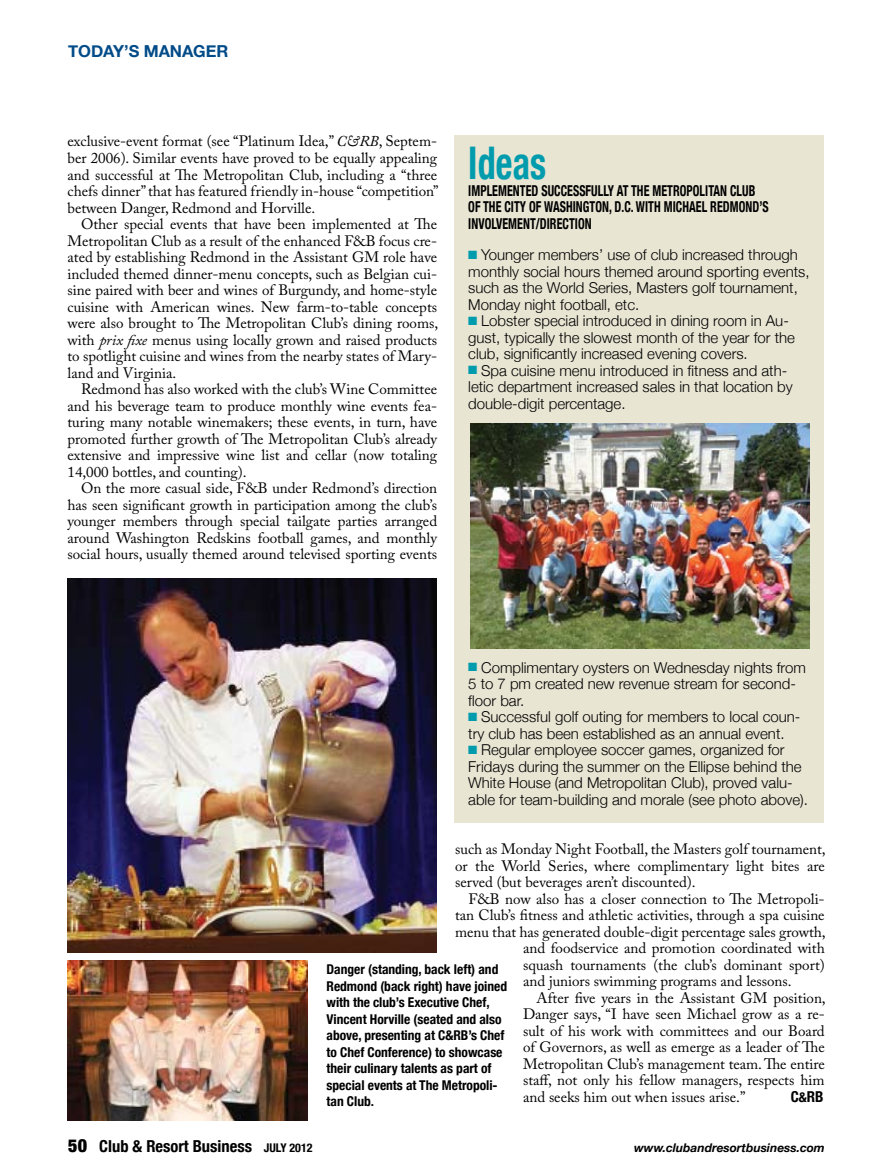
<style>
.page{position:relative;width:878px;height:1175px;background:#fff}
.page>*{position:absolute;margin:0;border:0;box-sizing:border-box;transform-origin:0 0}
.t1{font:700 condensed 45px "Helvetica Neue";letter-spacing:.005em;color:#009cad;scale:.8 1}
.t2{font:700 condensed 16.5px "Helvetica Neue";color:#000}
.t3{font:700 16.5px "Helvetica Neue";letter-spacing:-.005em;color:#004b88}
.t4{font:15px/16.5px "Adobe Caslon Pro";color:#000;text-align:justify}
.t5{font:300 15px/16.5px "Helvetica Neue";color:#000}
.t6{font:700 condensed 15px/16.5px "Helvetica Neue";letter-spacing:.005em;color:#000;scale:.8 1}
.t7{font:700 condensed 15px "Helvetica Neue";letter-spacing:.005em;color:#000}
.t8{font:700 condensed 13.5px/16.5px "Helvetica Neue";color:#000}
.t9{font:italic 700 12px "Helvetica Neue";color:#000}
.s1{font-style:italic}
.s2{color:#009cad}
.s3{font-size:13.5px}
.s4{font-weight:900;font-size:18px}
.s5{font-size:12px}
</style>
<div class="page">
<div style="left:455px;top:135px;width:369px;height:687px;background:#e8e5d3"></div>
<img style="left:470px;top:423px;width:339px;height:225px">
<img style="left:68px;top:961px;width:239px;height:159px">
<img style="left:68px;top:578px;width:368px;height:374px">
<p class="t3" style="left:68px;top:38px;width:161px">TODAY’S MANAGER</p>
<p class="t4" style="left:68px;top:133px;width:372px">exclusive-event format (see “Platinum Idea,” <span class="s1">C&amp;RB</span>, Septem&shy;ber 2006). Similar events have proved to be equally appealing and successful at The Metropolitan Club, including a “three chefs dinner” that has featured friendly in-house “competition” between Danger, Redmond and Horville.</p>
<p class="t4" style="left:68px;top:216px;width:372px;text-indent:14px">Other special events that have been implemented at The Metropolitan Club as a result of the enhanced F&amp;B focus cre&shy;ated by establishing Redmond in the Assistant GM role have included themed dinner-menu concepts, such as Belgian cui&shy;sine paired with beer and wines of Burgundy, and home-style cuisine with American wines. New farm-to-table concepts were also brought to The Metropolitan Club’s dining rooms, with <span class="s1">prix fixe</span> menus using locally grown and raised products to spotlight cuisine and wines from the nearby states of Mary&shy;land and Virginia.</p>
<p class="t4" style="left:68px;top:381px;width:371px;text-indent:14px">Redmond has also worked with the club’s Wine Committee and his beverage team to produce monthly wine events fea&shy;turing many notable winemakers; these events, in turn, have promoted further growth of The Metropolitan Club’s already extensive and impressive wine list and cellar (now totaling 14,000 bottles, and counting).</p>
<p class="t4" style="left:68px;top:480px;width:371px;text-indent:14px">On the more casual side, F&amp;B under Redmond’s direction has seen significant growth in participation among the club’s younger members through special tailgate parties arranged around Washington Redskins football games, and monthly social hours, usually themed around televised sporting events</p>
<h1 class="t1" style="left:468px;top:126px;width:99px">Ideas</h1>
<p class="t6" style="left:468px;top:181px;width:377px">IMPLEMENTED SUCCESSFULLY AT THE METROPOLITAN CLUB<br>OF THE CITY OF WASHINGTON, D.C. WITH MICHAEL REDMOND’S<br>INVOLVEMENT/DIRECTION</p>
<p class="t5" style="left:468px;top:246px;width:343px"><span class="s2">■</span> Younger members’ use of club increased through monthly social hours themed around sporting events, such as the World Series, Masters golf tournament, Monday night football, etc.</p>
<p class="t5" style="left:468px;top:312px;width:328px"><span class="s2">■</span> Lobster special introduced in dining room in Au&shy;gust, typically the slowest month of the year for the club, significantly increased evening covers.</p>
<p class="t5" style="left:468px;top:361px;width:326px"><span class="s2">■</span> Spa cuisine menu introduced in fitness and ath&shy;letic department increased sales in that location by double-digit percentage.</p>
<p class="t5" style="left:468px;top:658px;width:339px"><span class="s2">■</span> Complimentary oysters on Wednesday nights from<br>5 to 7 pm created new revenue stream for second&shy;floor bar.</p>
<p class="t5" style="left:468px;top:708px;width:334px"><span class="s2">■</span> Successful golf outing for members to local coun&shy;try club has been established as an annual event.</p>
<p class="t5" style="left:468px;top:741px;width:341px"><span class="s2">■</span> Regular employee soccer games, organized for Fridays during the summer on the Ellipse behind the White House (and Metropolitan Club), proved valu&shy;able for team-building and morale (see photo above).</p>
<p class="t4" style="left:455px;top:840px;width:372px">such as Monday Night Football, the Masters golf tournament, or the World Series, where complimentary light bites are served (but beverages aren’t discounted).</p>
<p class="t4" style="left:468px;top:890px;width:357px">F&amp;B now also has a closer connection to The Metropoli-</p>
<p class="t4" style="left:455px;top:906px;width:371px">tan Club’s fitness and athletic activities, through a spa cuisine</p>
<p class="t4" style="left:455px;top:923px;width:372px">menu that has generated double-digit percentage sales growth,</p>
<p class="t4" style="left:523px;top:939px;width:303px">and foodservice and promotion coordinated with</p>
<p class="t4" style="left:523px;top:956px;width:303px">squash tournaments (the club’s dominant sport)</p>
<p class="t4" style="left:523px;top:972px;width:270px">and juniors swimming programs and lessons.</p>
<p class="t4" style="left:536px;top:989px;width:291px">After five years in the Assistant GM position,</p>
<p class="t4" style="left:523px;top:1005px;width:303px">Danger says, “I have seen Michael grow as a re-</p>
<p class="t4" style="left:523px;top:1022px;width:303px">sult of his work with committees and our Board</p>
<p class="t4" style="left:523px;top:1038px;width:303px">of Governors, as well as emerge as a leader of The</p>
<p class="t4" style="left:523px;top:1055px;width:303px">Metropolitan Club’s management team. The entire</p>
<p class="t4" style="left:523px;top:1071px;width:303px">staff, not only his fellow managers, respects him</p>
<p class="t4" style="left:523px;top:1088px;width:224px">and seeks him out when issues arise.”</p>
<p class="t7" style="left:790px;top:1083px;width:34px">C<span class="s3">&amp;</span>RB</p>
<p class="t8" style="left:326px;top:960px;width:182px">Danger (standing, back left) and<br>Redmond (back right) have joined with the club’s Executive Chef,<br>Vincent Horville (seated and also above, presenting at C&amp;RB’s Chef to Chef Conference) to showcase their culinary talents as part of special events at The Metropoli&shy;tan Club.</p>
<p class="t2" style="left:68px;top:1132px;width:246px"><span class="s4">50</span> Club &amp; Resort Business <span class="s5">JULY 2012</span></p>
<p class="t9" style="left:634px;top:1138px;width:192px">www.clubandresortbusiness.com</p>
</div>
